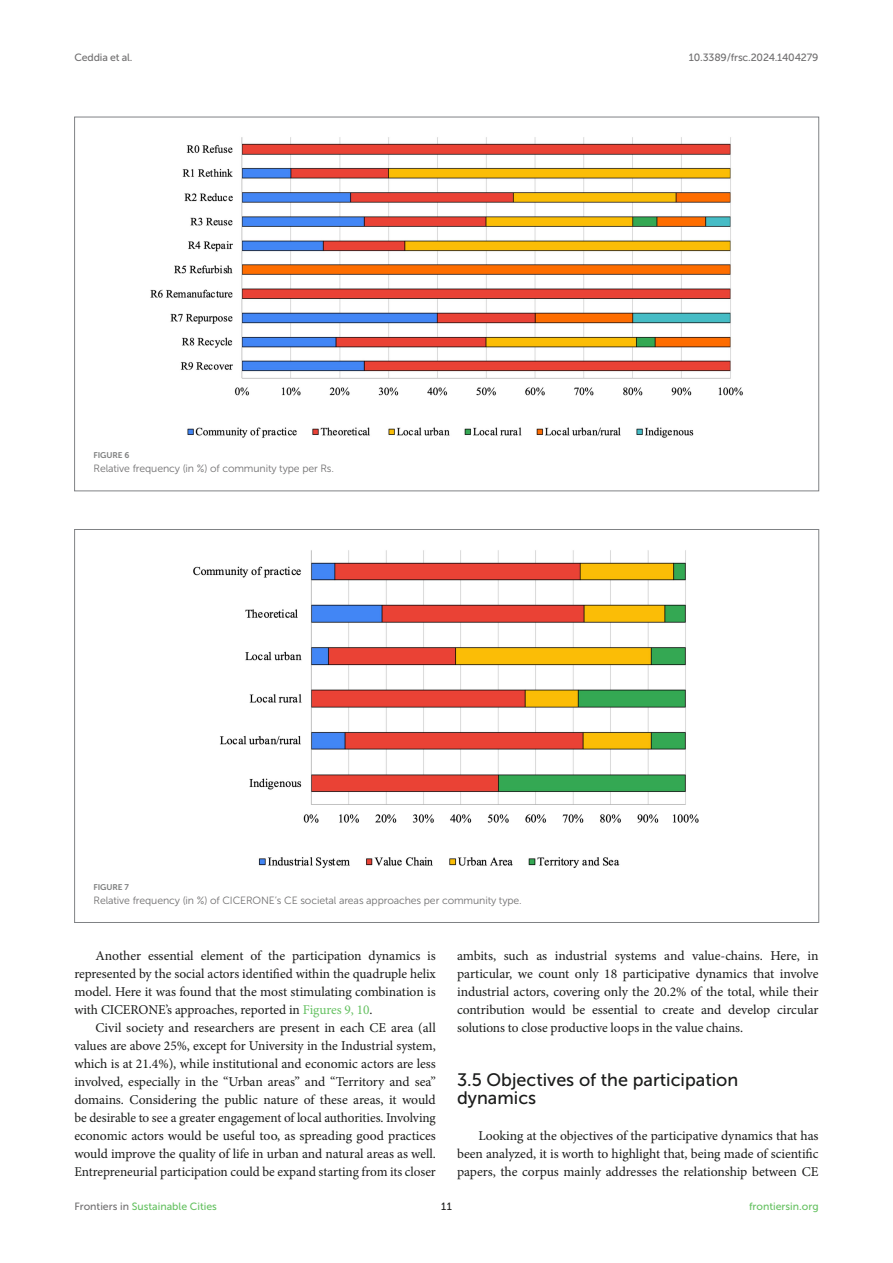
<style>
.page{position:relative;width:893px;height:1263px;background:#fff}
.page>*{position:absolute;margin:0;border:0;box-sizing:border-box;transform-origin:0 0}
.HEAD_2{font:18px/18px "Museo Sans 500";color:#1b1c1b}
.TEXT{font:13.5px/18px "Minion Pro";letter-spacing:-.005em;color:#1b1c1b;text-align:justify}
.TEXT_FLUSH{font:13.5px/18px "Minion Pro";letter-spacing:-.005em;color:#1b1c1b;text-align:justify}
.FIG_LEG{font:10.5px "Museo Sans 300";letter-spacing:-.01em;color:#706f70}
.t1{font:10.5px "Museo Sans 500";color:#65c161}
.t2{font:10.5px "Museo Sans 500";letter-spacing:-.015em;color:#706f70}
.t3{font:10.5px "Museo Sans 500";color:#1b1c1b}
.FIG_HD{font:8.25px "Museo Sans 700";letter-spacing:-.01em;color:#7e7f7f}
.s1{color:#65c161}
.s2{color:#706f70}
</style>
<div class="page">
<img style="left:150px;top:137px;width:593px;height:301px">
<img style="left:193px;top:550px;width:506px;height:318px">
<p class="t2" style="left:74px;top:51px;width:59px">Ceddia et al.</p>
<p class="t2" style="left:689px;top:51px;width:131px">10.3389/frsc.2024.1404279</p>
<p class="FIG_HD" style="left:94px;top:451px;width:37px">FIGURE 6</p>
<p class="FIG_LEG" style="left:94px;top:463px;width:242px">Relative frequency (in %) of community type per Rs.</p>
<p class="FIG_HD" style="left:94px;top:882px;width:37px">FIGURE 7</p>
<p class="FIG_LEG" style="left:94px;top:894px;width:430px">Relative frequency (in %) of CICERONE’s CE societal areas approaches per community type.</p>
<p class="TEXT" style="left:74px;top:947px;width:363px;text-indent:21px">Another essential element of the participation dynamics is represented by the social actors identified within the quadruple helix model. Here it was found that the most stimulating combination is with CICERONE’s approaches, reported in <span class="s1">Figures 9, 10</span>.</p>
<p class="TEXT" style="left:74px;top:1019px;width:363px;text-indent:21px">Civil society and researchers are present in each CE area (all values are above 25%, except for University in the Industrial system, which is at 21.4%), while institutional and economic actors are less involved, especially in the “Urban areas” and “Territory and sea” domains. Considering the public nature of these areas, it would be desirable to see a greater engagement of local authorities. Involving economic actors would be useful too, as spreading good practices would improve the quality of life in urban and natural areas as well.<br>Entrepreneurial participation could be expand starting from its closer</p>
<p class="TEXT" style="left:457px;top:947px;width:363px">ambits, such as industrial systems and value-chains. Here, in particular, we count only 18 participative dynamics that involve industrial actors, covering only the 20.2% of the total, while their contribution would be essential to create and develop circular solutions to close productive loops in the value chains.</p>
<p class="HEAD_2" style="left:457px;top:1071px;width:283px">3.5 Objectives of the participation dynamics</p>
<p class="TEXT_FLUSH" style="left:457px;top:1127px;width:363px;text-indent:21px">Looking at the objectives of the participative dynamics that has been analyzed, it is worth to highlight that, being made of scientific papers, the corpus mainly addresses the relationship between CE</p>
<p class="t1" style="left:74px;top:1200px;width:144px"><span class="s2">Frontiers in</span> Sustainable Cities</p>
<p class="t3" style="left:441px;top:1200px;width:12px">11</p>
<p class="t1" style="left:749px;top:1200px;width:71px">frontiersin.org</p>
</div>
